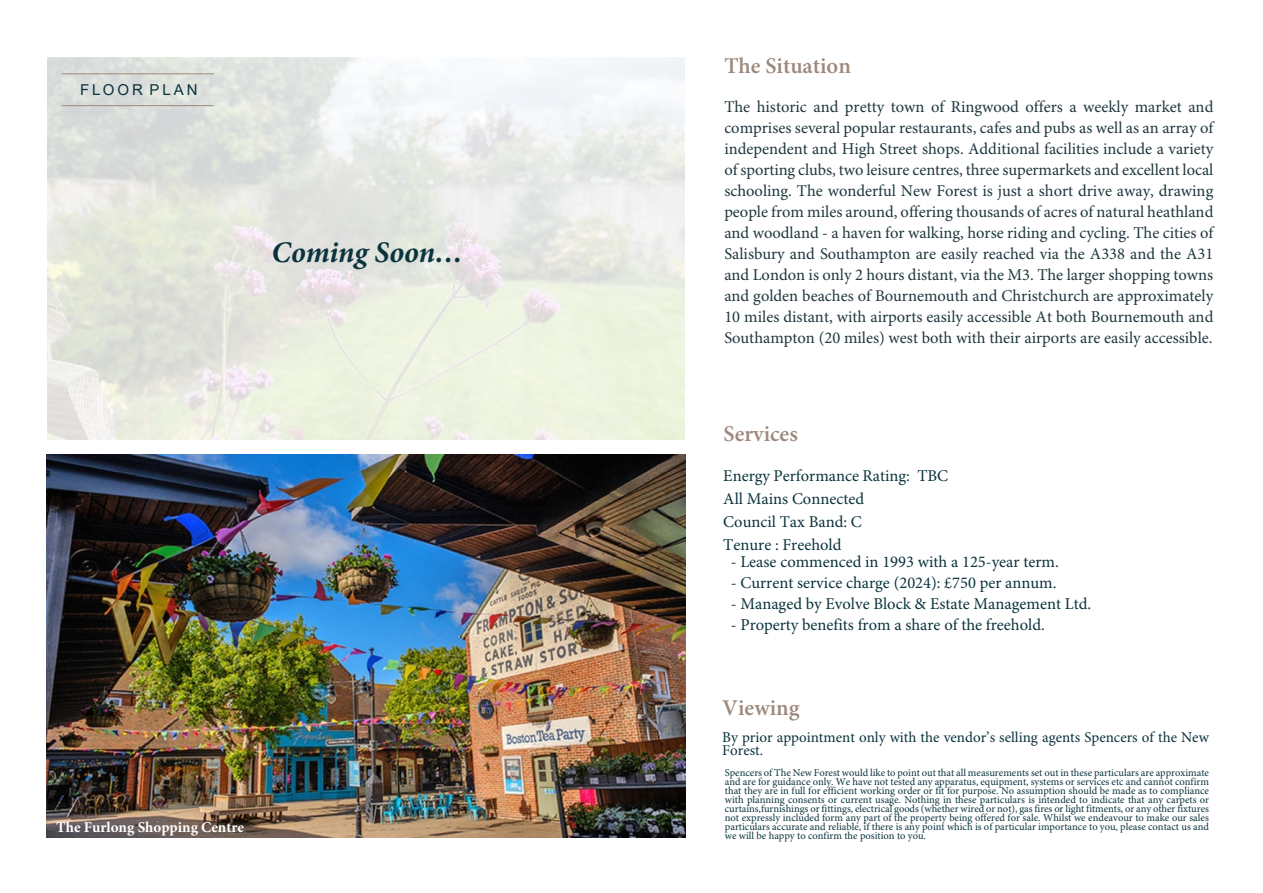
<style>
.page{position:relative;width:1263px;height:893px;background:#fff}
.page>*{position:absolute;margin:0;border:0;box-sizing:border-box;transform-origin:0 0}
.t1{font:italic 700 30px "Minion Pro";letter-spacing:-.005em;color:#0b333d}
.t2{font:600 22.5px "Minion Pro";color:#9e887b}
.t3{font:16.5px/21.1px "Minion Pro";color:#1f373e;text-align:justify}
.t4{font:16.5px/23px "Minion Pro";color:#0b333d}
.t5{font:15px/13.5px "Minion Pro";color:#0b333d}
.t6{font:700 15px "Minion Pro";color:#fff}
.t7{font:15px "Arial";color:#0b333d}
.t8{font:10.5px/9px "Minion Pro";color:#0b333d;text-align:justify}
</style>
<div class="page">
<img style="left:47px;top:58px;width:638px;height:381px">
<hr style="left:62px;top:73px;width:152px;height:1px;background:#9e887b">
<hr style="left:62px;top:105px;width:152px;height:1px;background:#9e887b">
<img style="left:46px;top:454px;width:640px;height:384px">
<p class="t7" style="left:80px;top:84px;width:119px">F L O O R P L A N</p>
<h1 class="t1" style="left:271px;top:240px;width:193px">Coming Soon…</h1>
<p class="t6" style="left:56px;top:821px;width:189px">The Furlong Shopping Centre</p>
<h2 class="t2" style="left:724px;top:57px;width:128px">The Situation</h2>
<p class="t3" style="left:724px;top:97px;width:490px">The historic and pretty town of Ringwood offers a weekly market and comprises several popular restaurants, cafes and pubs as well as an array of independent and High Street shops. Additional facilities include a variety of sporting clubs, two leisure centres, three supermarkets and excellent local schooling. The wonderful New Forest is just a short drive away, drawing people from miles around, offering thousands of acres of natural heathland and woodland - a haven for walking, horse riding and cycling. The cities of Salisbury and Southampton are easily reached via the A338 and the A31 and London is only 2 hours distant, via the M3. The larger shopping towns and golden beaches of Bournemouth and Christchurch are approximately 10 miles distant, with airports easily accessible At both Bournemouth and Southampton (20 miles) west both with their airports are easily accessible.</p>
<h2 class="t2" style="left:724px;top:425px;width:76px">Services</h2>
<p class="t4" style="left:723px;top:465px;width:226px">Energy Performance Rating: TBC<br>All Mains Connected<br>Council Tax Band: C<br>Tenure : Freehold</p>
<p class="t4" style="left:731px;top:551px;width:329px">- Lease commenced in 1993 with a 125-year term.</p>
<p class="t4" style="left:731px;top:572px;width:327px">- Current service charge (2024): £750 per annum.</p>
<p class="t4" style="left:731px;top:593px;width:362px">- Managed by Evolve Block &amp; Estate Management Ltd.</p>
<p class="t4" style="left:731px;top:615px;width:315px">- Property benefits from a share of the freehold.</p>
<h2 class="t2" style="left:722px;top:699px;width:79px">Viewing</h2>
<p class="t5" style="left:722px;top:732px;width:488px">By prior appointment only with the vendor’s selling agents Spencers of the New<br>Forest.</p>
<p class="t8" style="left:725px;top:769px;width:486px">Spencers of The New Forest would like to point out that all measurements set out in these particulars are approximate and are for guidance only. We have not tested any apparatus, equipment, systems or services etc and cannot confirm that they are in full for efficient working order or fit for purpose. No assumption should be made as to compliance with planning consents or current usage. Nothing in these particulars is intended to indicate that any carpets or curtains,furnishings or fittings, electrical goods (whether wired or not), gas fires or light fitments, or any other fixtures not expressly included form any part of the property being offered for sale. Whilst we endeavour to make our sales particulars accurate and reliable, if there is any point which is of particular importance to you, please contact us and we will be happy to confirm the position to you.</p>
</div>
